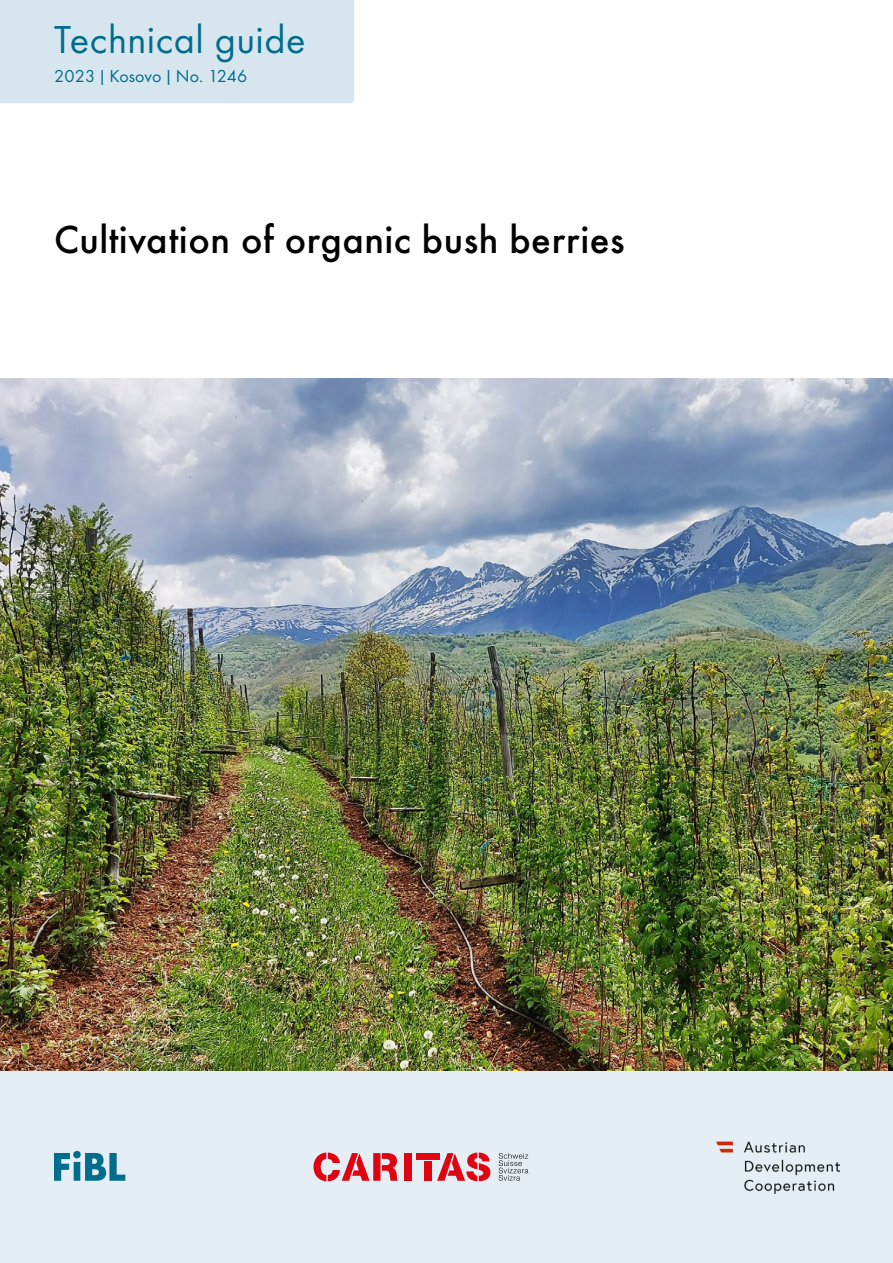
<style>
.page{position:relative;width:893px;height:1263px;background:#fff}
.page>*{position:absolute;margin:0;border:0;box-sizing:border-box;transform-origin:0 0}
.t1{font:500 40.5px "Function Pro";letter-spacing:.01em;color:#000}
.t2{font:40.5px "Function Pro";letter-spacing:.01em;color:#006d8d}
.t3{font:18px "Function Pro";letter-spacing:.005em;color:#006d8d}
</style>
<div class="page">
<img style="left:0;top:378px;width:893px;height:693px">
<div style="left:0;top:1071px;width:893px;height:192px;background:#e4eef4"></div>
<svg style="left:54px;top:1151px;width:71px;height:30px"></svg>
<div style="left:404px;top:1153px;width:7px;height:28px;background:#de0411"></div>
<svg style="left:313px;top:1152px;width:57px;height:29px"></svg>
<div style="left:373px;top:1153px;width:7px;height:28px;background:#de0411"></div>
<svg style="left:382px;top:1153px;width:16px;height:28px"></svg>
<div style="left:416px;top:1153px;width:24px;height:6px;background:#de0411"></div>
<div style="left:424px;top:1161px;width:7px;height:20px;background:#de0411"></div>
<svg style="left:437px;top:1152px;width:53px;height:29px"></svg>
<svg style="left:499px;top:1153px;width:29px;height:28px"></svg>
<img style="left:717px;top:1141px;width:122px;height:53px">
<div style="left:0;top:0;width:354px;height:103px;background:#d7e6ee"></div>
<p class="t2" style="left:54px;top:16px;width:253px">Technical guide</p>
<p class="t3" style="left:54px;top:65px;width:195px">2023 | Kosovo |No. 1246</p>
<p class="t1" style="left:54px;top:215px;width:572px">Cultivation of organic bush berries</p>
</div>
